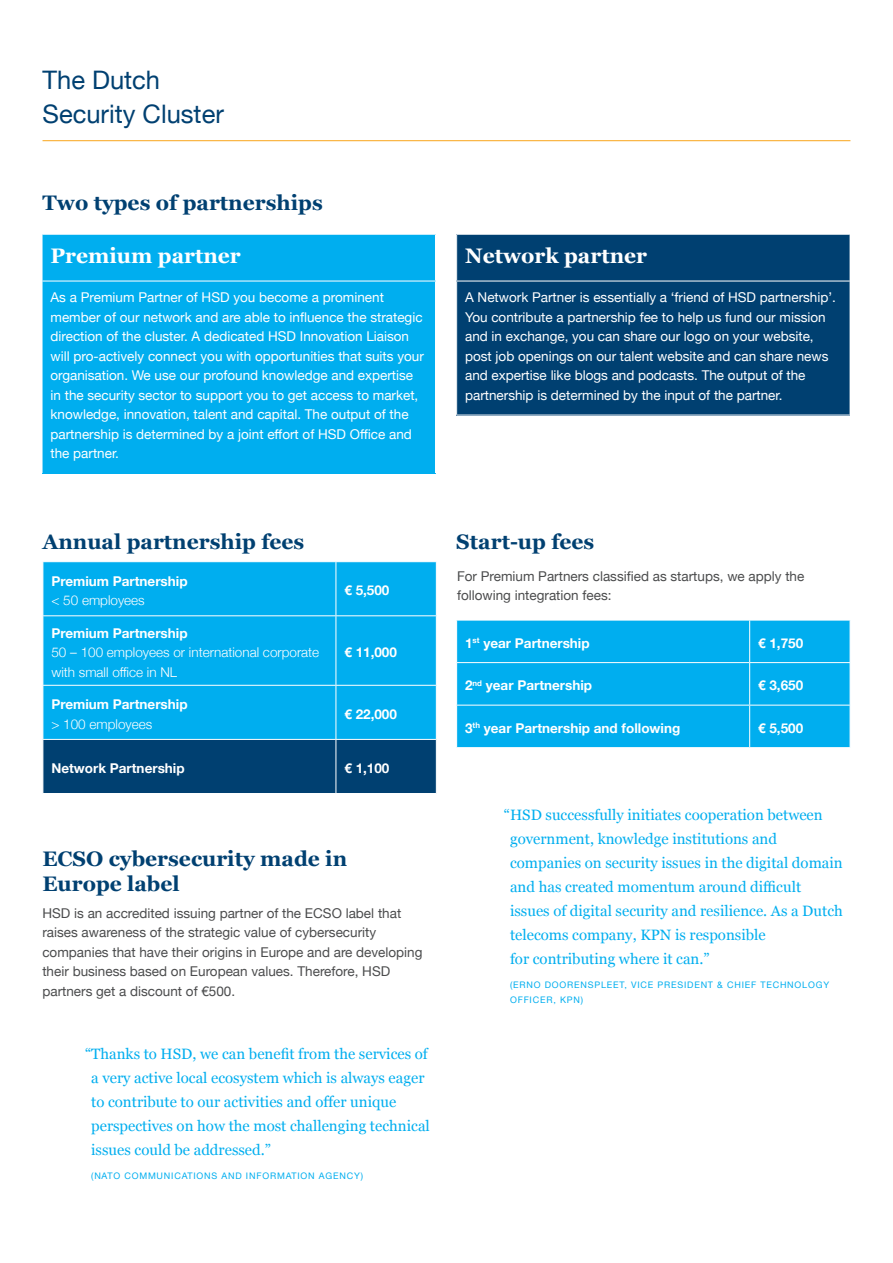
<style>
.page{position:relative;width:893px;height:1263px;background:#fff}
.page>*{position:absolute;margin:0;border:0;box-sizing:border-box;transform-origin:0 0}
.t1{font:25.5px "Helvetica Neue";color:#004071}
.t2{font:700 21px/25.2px "Georgia";color:#004071}
.t3{font:700 21px "Georgia";color:#fff}
.t4{font:15px/24px "Georgia";color:#00aeef}
.t5{font:13.5px/19.5px "Helvetica Neue";color:#fff}
.t6{font:13.5px/19.5px "Helvetica Neue";color:#4b4c4d}
.Tabeltekst{font:700 13.5px/19.5px "Helvetica Neue";color:#fff}
.Tabeltekst-2{font:300 13.5px/19.5px "Helvetica Neue";color:#fff}
.paragraph{font:700 13.5px "Helvetica Neue";color:#fff}
.t7{font:9px/15px "Helvetica Neue";letter-spacing:.09em;color:#00aeef}
.s1{font-weight:300}
.s2{font-weight:700}
</style>
<div class="page">
<div style="left:42px;top:234px;width:393px;height:47px;background:#00aeef"></div>
<div style="left:42px;top:281px;width:393px;height:192px;background:#00aeef"></div>
<hr style="left:42px;top:234px;width:394px;height:1px;background:#fff">
<hr style="left:42px;top:235px;width:1px;height:46px;background:#fff">
<hr style="left:42px;top:281px;width:394px;height:1px;background:#fff">
<hr style="left:42px;top:281px;width:1px;height:192px;background:#fff">
<div style="left:457px;top:234px;width:393px;height:47px;background:#004071"></div>
<div style="left:457px;top:281px;width:393px;height:134px;background:#004071"></div>
<hr style="left:456px;top:234px;width:394px;height:1px;background:#fff">
<hr style="left:456px;top:281px;width:394px;height:1px;background:#fff">
<div style="left:44px;top:562px;width:392px;height:177px;background:#00aeef"></div>
<div style="left:44px;top:740px;width:392px;height:53px;background:#004071"></div>
<hr style="left:336px;top:562px;width:1px;height:53px;background:#fff">
<hr style="left:43px;top:615px;width:293px;height:1px;background:#fff">
<hr style="left:336px;top:615px;width:101px;height:1px;background:#fff">
<hr style="left:336px;top:616px;width:1px;height:69px;background:#fff">
<hr style="left:43px;top:685px;width:293px;height:1px;background:#fff">
<hr style="left:336px;top:685px;width:101px;height:1px;background:#fff">
<hr style="left:336px;top:686px;width:1px;height:53px;background:#fff">
<hr style="left:336px;top:740px;width:1px;height:53px;background:#fff">
<hr style="left:43px;top:140px;width:807px;height:1px;background:#f9a51b">
<div style="left:457px;top:621px;width:393px;height:126px;background:#00aeef"></div>
<hr style="left:749px;top:620px;width:1px;height:42px;background:#fff">
<hr style="left:456px;top:662px;width:294px;height:1px;background:#fff">
<hr style="left:750px;top:662px;width:100px;height:1px;background:#fff">
<hr style="left:749px;top:663px;width:1px;height:42px;background:#fff">
<hr style="left:456px;top:705px;width:294px;height:1px;background:#fff">
<hr style="left:750px;top:705px;width:100px;height:1px;background:#fff">
<hr style="left:749px;top:705px;width:1px;height:42px;background:#fff">
<p class="t1" style="left:43px;top:61px;width:119px">The Dutch</p>
<p class="t1" style="left:43px;top:96px;width:183px">Security Cluster</p>
<p class="t2" style="left:43px;top:189px;width:282px">Two types of partnerships</p>
<p class="t3" style="left:51px;top:240px;width:192px">Premium partner</p>
<p class="t5" style="left:51px;top:289px;width:375px">As a Premium Partner of HSD you become a prominent member of our network and are able to influence the strategic direction of the cluster. A dedicated HSD Innovation Liaison will pro-actively connect you with opportunities that suits your organisation. We use our profound knowledge and expertise in the security sector to support you to get access to market, knowledge, innovation, talent and capital. The output of the partnership is determined by a joint effort of HSD Office and the partner.</p>
<p class="t3" style="left:465px;top:240px;width:183px">Network partner</p>
<p class="t5" style="left:465px;top:289px;width:372px">A Network Partner is essentially a ‘friend of HSD partnership’.<br>You contribute a partnership fee to help us fund our mission and in exchange, you can share our logo on your website, post job openings on our talent website and can share news and expertise like blogs and podcasts. The output of the partnership is determined by the input of the partner.</p>
<p class="t2" style="left:43px;top:528px;width:263px">Annual partnership fees</p>
<p class="t2" style="left:456px;top:528px;width:140px">Start-up fees</p>
<p class="Tabeltekst" style="left:51px;top:571px;width:138px">Premium Partnership <span class="s1">&lt; 50 employees</span></p>
<p class="Tabeltekst" style="left:344px;top:581px;width:47px">€ 5,500</p>
<p class="Tabeltekst-2" style="left:51px;top:622px;width:269px"><span class="s2">Premium Partnership<br></span>50 – 100 employees or international corporate with small office in NL</p>
<p class="Tabeltekst" style="left:344px;top:643px;width:54px">€ 11,000</p>
<p class="Tabeltekst" style="left:51px;top:695px;width:138px">Premium Partnership <span class="s1">&gt; 100 employees</span></p>
<p class="Tabeltekst" style="left:344px;top:705px;width:54px">€ 22,000</p>
<p class="Tabeltekst" style="left:51px;top:759px;width:135px">Network Partnership</p>
<p class="Tabeltekst" style="left:344px;top:759px;width:47px">€ 1,100</p>
<p class="t2" style="left:42px;top:845px;width:306px">ECSO cybersecurity made in<br>Europe label</p>
<p class="t6" style="left:42px;top:904px;width:382px">HSD is an accredited issuing partner of the ECSO label that raises awareness of the strategic value of cybersecurity companies that have their origins in Europe and are developing their business based on European values. Therefore, HSD partners get a discount of €500.</p>
<p class="t4" style="left:91px;top:1041px;width:340px;text-indent:-6px">“Thanks to HSD, we can benefit from the services of a very active local ecosystem which is always eager to contribute to our activities and offer unique perspectives on how the most challenging technical issues could be addressed.”</p>
<p class="t7" style="left:91px;top:1168px;width:273px">(NATO COMMUNICATIONS AND INFORMATION AGENCY)</p>
<p class="t6" style="left:457px;top:567px;width:349px">For Premium Partners classified as startups, we apply the following integration fees:</p>
<p class="paragraph" style="left:465px;top:632px;width:126px">1<sup>st</sup> year Partnership</p>
<p class="Tabeltekst" style="left:758px;top:634px;width:47px">€ 1,750</p>
<p class="paragraph" style="left:465px;top:675px;width:128px">2<sup>nd</sup> year Partnership</p>
<p class="Tabeltekst" style="left:758px;top:676px;width:47px">€ 3,650</p>
<p class="paragraph" style="left:465px;top:717px;width:217px">3<sup>th</sup> year Partnership and following</p>
<p class="Tabeltekst" style="left:758px;top:719px;width:47px">€ 5,500</p>
<p class="t4" style="left:510px;top:802px;width:334px;text-indent:-6px">“HSD successfully initiates cooperation between government, knowledge institutions and companies on security issues in the digital domain and has created momentum around difficult issues of digital security and resilience. As a Dutch telecoms company, KPN is responsible<br>for contributing where it can.”</p>
<p class="t7" style="left:510px;top:978px;width:321px">(ERNO DOORENSPLEET, VICE PRESIDENT &amp; CHIEF TECHNOLOGY<br>OFFICER, KPN)</p>
</div>
